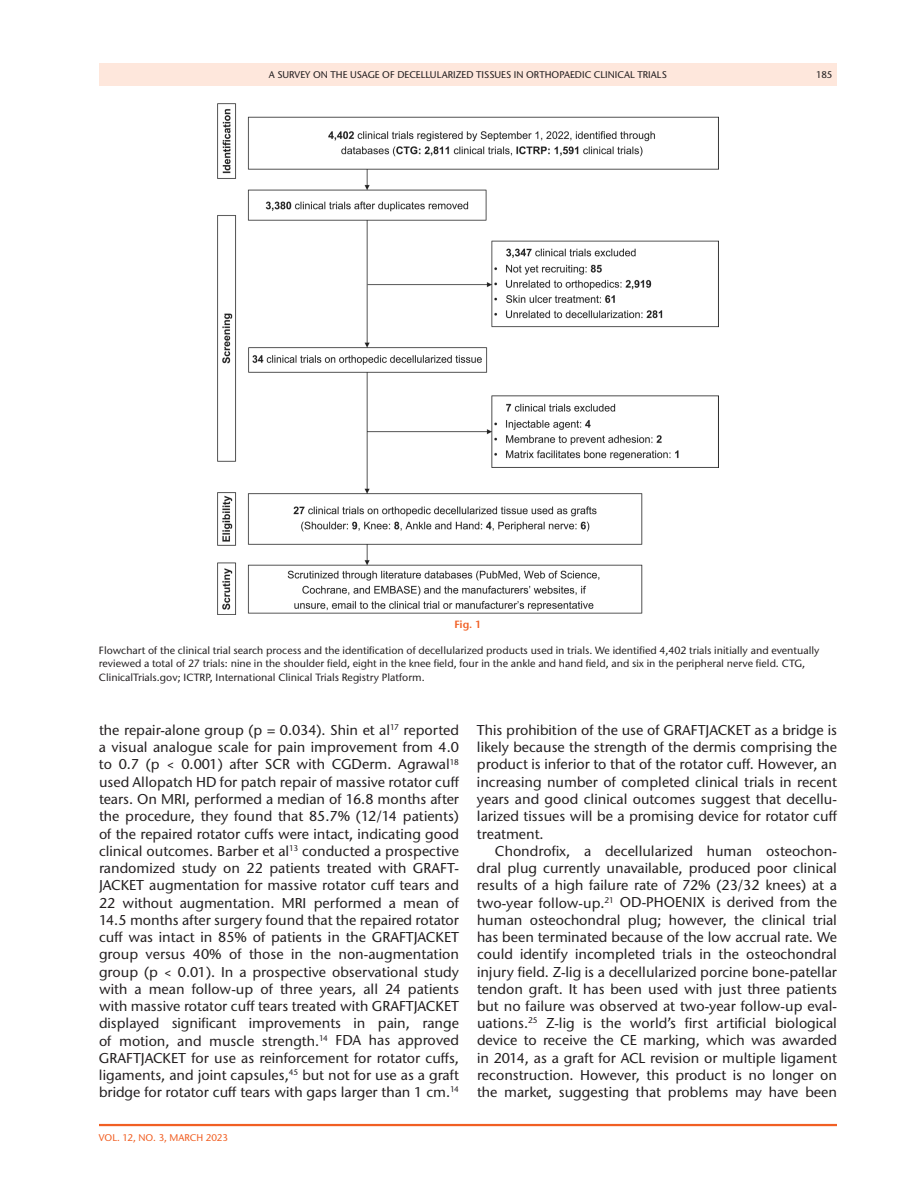
<style>
.page{position:relative;width:918px;height:1188px;background:#fff}
.page>*{position:absolute;margin:0;border:0;box-sizing:border-box;transform-origin:0 0}
.t1{font:500 14.25px/17.2px "Stone Sans ITC Pro";color:#231f20;text-align:justify}
.t2{font:500 10.5px/13.5px "Stone Sans ITC Pro";color:#231f20}
.t3{font:600 10.5px "Stone Sans ITC Pro";color:#f15f23}
.t4{font:500 9.75px "Stone Sans ITC Pro";color:#231f20}
.t5{font:500 9.75px "Stone Sans ITC Pro";color:#f15f23}
</style>
<div class="page">
<hr style="left:99px;top:1124px;width:738px;height:2px;background:#f15f23">
<div style="left:99px;top:63px;width:738px;height:23px;background:#fee7dc"></div>
<img style="left:217px;top:104px;width:502px;height:511px">
<p class="t4" style="left:269px;top:68px;width:400px">A SURVEY ON THE USAGE OF DECELLULARIZED TISSUES IN ORTHOPAEDIC CLINICAL TRIALS</p>
<p class="t4" style="left:816px;top:68px;width:18px">185</p>
<p class="t3" style="left:454px;top:618px;width:29px">Fig. 1</p>
<p class="t2" style="left:99px;top:643px;width:722px">Flowchart of the clinical trial search process and the identification of decellularized products used in trials. We identified 4,402 trials initially and eventually reviewed a total of 27 trials: nine in the shoulder field, eight in the knee field, four in the ankle and hand field, and six in the peripheral nerve field. CTG,<br>ClinicalTrials.gov; ICTRP, International Clinical Trials Registry Platform.</p>
<p class="t1" style="left:99px;top:721px;width:362px">the repair-alone group (p = 0.034). Shin et al<sup>17</sup> reported a visual analogue scale for pain improvement from 4.0 to 0.7 (p &lt; 0.001) after SCR with CGDerm. Agrawal<sup>18 </sup>used Allopatch HD for patch repair of massive rotator cuff tears. On MRI, performed a median of 16.8 months after the procedure, they found that 85.7% (12/14 patients) of the repaired rotator cuffs were intact, indicating good clinical outcomes. Barber et al<sup>13</sup> conducted a prospective randomized study on 22 patients treated with GRAFT-JACKET augmentation for massive rotator cuff tears and 22 without augmentation. MRI performed a mean of 14.5 months after surgery found that the repaired rotator cuff was intact in 85% of patients in the GRAFTJACKET group versus 40% of those in the non-augmentation group (p &lt; 0.01). In a prospective observational study with a mean follow-up of three years, all 24 patients with massive rotator cuff tears treated with GRAFTJACKET displayed significant improvements in pain, range of motion, and muscle strength.<sup>14</sup> FDA has approved GRAFTJACKET for use as reinforcement for rotator cuffs, ligaments, and joint capsules,<sup>45</sup> but not for use as a graft bridge for rotator cuff tears with gaps larger than 1 cm.<sup>14</sup></p>
<p class="t1" style="left:477px;top:721px;width:362px">This prohibition of the use of GRAFTJACKET as a bridge is likely because the strength of the dermis comprising the product is inferior to that of the rotator cuff. However, an increasing number of completed clinical trials in recent years and good clinical outcomes suggest that decellu&shy;larized tissues will be a promising device for rotator cuff treatment.</p>
<p class="t1" style="left:477px;top:842px;width:362px;text-indent:18px">Chondrofix, a decellularized human osteochon&shy;dral plug currently unavailable, produced poor clinical results of a high failure rate of 72% (23/32 knees) at a two-year follow-up.<sup>21</sup> OD-PHOENIX is derived from the human osteochondral plug; however, the clinical trial has been terminated because of the low accrual rate. We could identify incompleted trials in the osteochondral injury field. Z-lig is a decellularized porcine bone-patellar tendon graft. It has been used with just three patients but no failure was observed at two-year follow-up eval&shy;uations.<sup>25</sup> Z-lig is the world’s first artificial biological device to receive the CE marking, which was awarded in 2014, as a graft for ACL revision or multiple ligament reconstruction. However, this product is no longer on the market, suggesting that problems may have been</p>
<p class="t5" style="left:99px;top:1132px;width:131px">VOL. 12, NO. 3, MARCH 2023</p>
</div>
